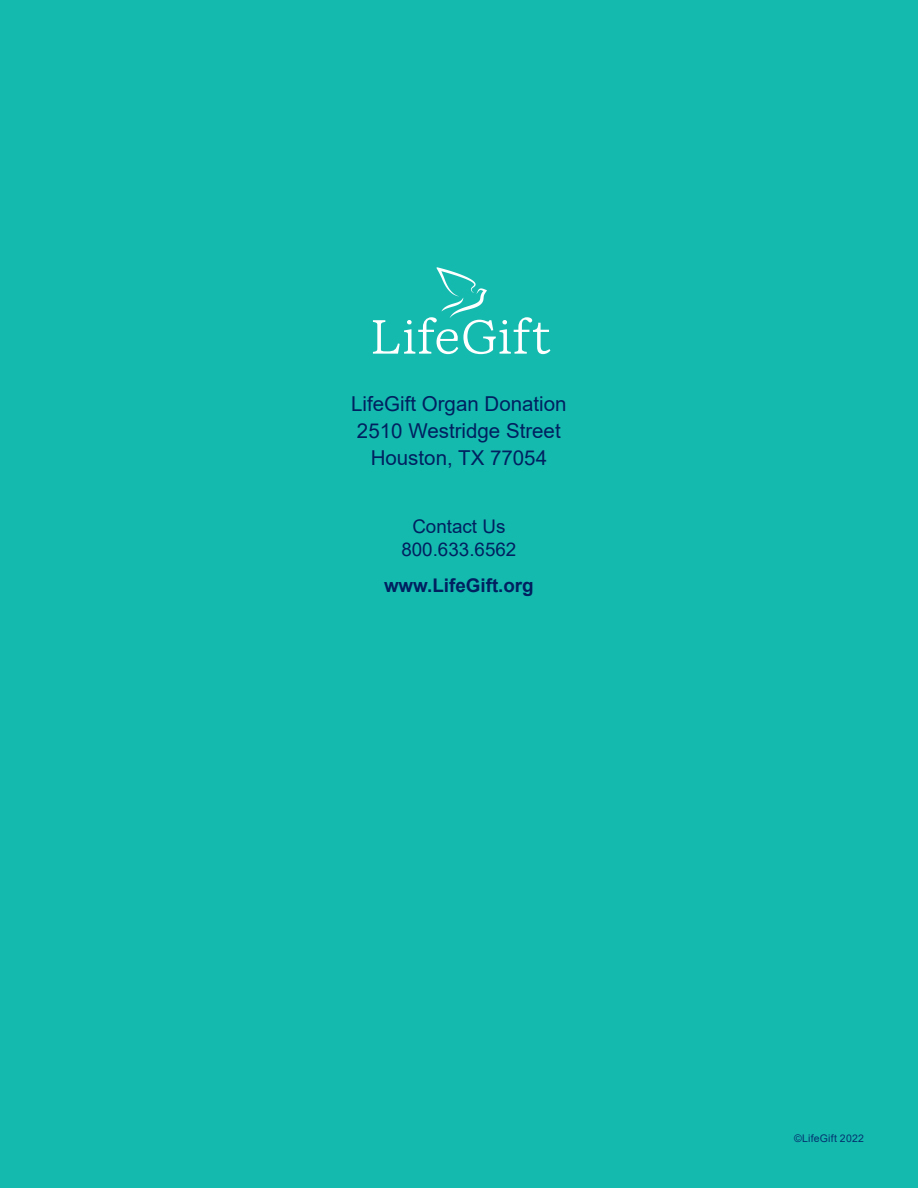
<style>
.page{position:relative;width:918px;height:1188px;background:#15baaf}
.page>*{position:absolute;margin:0;border:0;box-sizing:border-box;transform-origin:0 0}
.t1{font:20.55px "Arial";color:#00205f}
.t2{font:18.75px "Arial";color:#00205f}
.t3{font:700 18.75px "Arial";color:#00205f}
.t4{font:10.5px "Arial";letter-spacing:.02em;color:#03326e}
</style>
<div class="page">
<svg style="left:373px;top:267px;width:177px;height:87px"></svg>
<p class="t1" style="left:351px;top:389px;width:217px">LifeGift Organ Donation</p>
<p class="t1" style="left:357px;top:417px;width:205px">2510 Westridge Street</p>
<p class="t1" style="left:371px;top:444px;width:178px">Houston, TX 77054</p>
<p class="t2" style="left:412px;top:514px;width:95px">Contact Us</p>
<p class="t2" style="left:401px;top:536px;width:117px">800.633.6562</p>
<p class="t3" style="left:384px;top:572px;width:151px">www.LifeGift.org</p>
<p class="t4" style="left:794px;top:1131px;width:71px">©LifeGift 2022</p>
</div>
